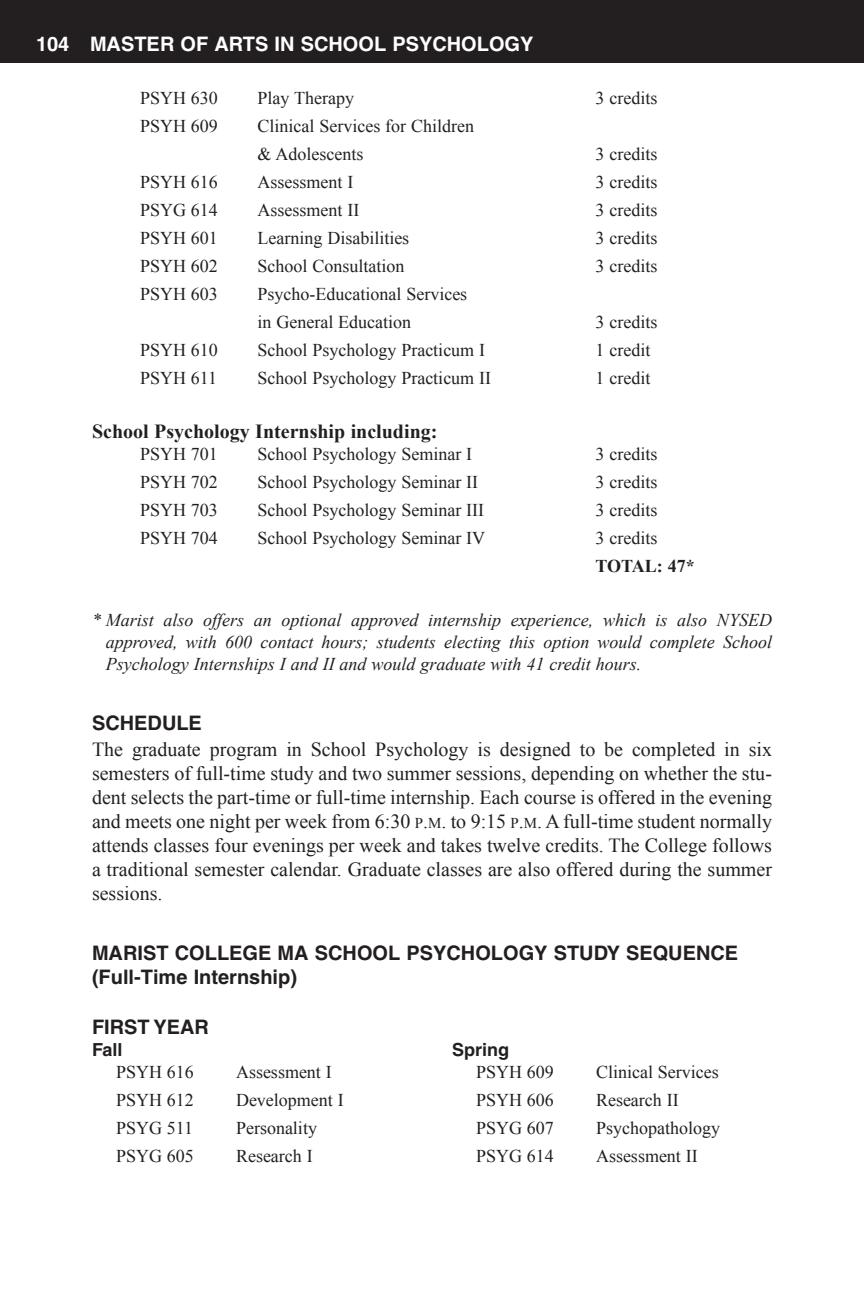
<style>
.page{position:relative;width:864px;height:1296px;background:#fff}
.page>*{position:absolute;margin:0;border:0;box-sizing:border-box;transform-origin:0 0}
.First_Paragraph{font:20px/24px "Times New Roman";color:#231f20;text-align:justify}
.B_Head_-_caps{font:700 20px "Helvetica";color:#231f20}
.First_Paragraph-2{font:700 20px "Times New Roman";color:#231f20}
.t1{font:700 20px "Helvetica";color:#fff}
.C_Head_-_U___L{font:700 20px "Helvetica";color:#231f20}
.Course_Credit_Listin{font:18px "Times New Roman";color:#231f20}
.First_Paragraph-3{font:italic 18px/22px "Times New Roman";color:#231f20;text-align:justify}
.t2{font:700 18px "Helvetica";color:#231f20}
.Course_Credit_Listin-2{font:700 18px "Times New Roman";color:#231f20}
.s1{font-size:15px}
</style>
<div class="page">
<div style="left:0;top:0;width:864px;height:63px;background:#231f20"></div>
<p class="t1" style="left:36px;top:32px;width:499px">104 MASTER OF ARTS IN SCHOOL PSYCHOLOGY</p>
<p class="Course_Credit_Listin" style="left:140px;top:86px;width:79px">PSYH 630</p>
<p class="Course_Credit_Listin" style="left:257px;top:86px;width:98px">Play Therapy</p>
<p class="Course_Credit_Listin" style="left:595px;top:86px;width:63px">3 credits</p>
<p class="Course_Credit_Listin" style="left:140px;top:114px;width:79px">PSYH 609</p>
<p class="Course_Credit_Listin" style="left:257px;top:114px;width:218px">Clinical Services for Children</p>
<p class="Course_Credit_Listin" style="left:257px;top:142px;width:107px">&amp; Adolescents</p>
<p class="Course_Credit_Listin" style="left:595px;top:142px;width:63px">3 credits</p>
<p class="Course_Credit_Listin" style="left:140px;top:170px;width:79px">PSYH 616</p>
<p class="Course_Credit_Listin" style="left:257px;top:170px;width:97px">Assessment I</p>
<p class="Course_Credit_Listin" style="left:595px;top:170px;width:63px">3 credits</p>
<p class="Course_Credit_Listin" style="left:140px;top:198px;width:79px">PSYG 614</p>
<p class="Course_Credit_Listin" style="left:257px;top:198px;width:103px">Assessment II</p>
<p class="Course_Credit_Listin" style="left:595px;top:198px;width:63px">3 credits</p>
<p class="Course_Credit_Listin" style="left:140px;top:226px;width:79px">PSYH 601</p>
<p class="Course_Credit_Listin" style="left:257px;top:226px;width:153px">Learning Disabilities</p>
<p class="Course_Credit_Listin" style="left:595px;top:226px;width:63px">3 credits</p>
<p class="Course_Credit_Listin" style="left:140px;top:254px;width:79px">PSYH 602</p>
<p class="Course_Credit_Listin" style="left:257px;top:254px;width:148px">School Consultation</p>
<p class="Course_Credit_Listin" style="left:595px;top:254px;width:63px">3 credits</p>
<p class="Course_Credit_Listin" style="left:140px;top:282px;width:79px">PSYH 603</p>
<p class="Course_Credit_Listin" style="left:257px;top:282px;width:211px">Psycho-Educational Services</p>
<p class="Course_Credit_Listin" style="left:257px;top:310px;width:155px">in General Education</p>
<p class="Course_Credit_Listin" style="left:595px;top:310px;width:63px">3 credits</p>
<p class="Course_Credit_Listin" style="left:140px;top:338px;width:79px">PSYH 610</p>
<p class="Course_Credit_Listin" style="left:257px;top:338px;width:229px">School Psychology Practicum I</p>
<p class="Course_Credit_Listin" style="left:595px;top:338px;width:56px">1 credit</p>
<p class="Course_Credit_Listin" style="left:140px;top:366px;width:79px">PSYH 611</p>
<p class="Course_Credit_Listin" style="left:257px;top:366px;width:235px">School Psychology Practicum II</p>
<p class="Course_Credit_Listin" style="left:595px;top:366px;width:56px">1 credit</p>
<p class="First_Paragraph-2" style="left:92px;top:418px;width:347px">School Psychology Internship including:</p>
<p class="Course_Credit_Listin" style="left:140px;top:442px;width:79px">PSYH 701</p>
<p class="Course_Credit_Listin" style="left:257px;top:442px;width:216px">School Psychology Seminar I</p>
<p class="Course_Credit_Listin" style="left:595px;top:442px;width:63px">3 credits</p>
<p class="Course_Credit_Listin" style="left:140px;top:470px;width:79px">PSYH 702</p>
<p class="Course_Credit_Listin" style="left:257px;top:470px;width:222px">School Psychology Seminar II</p>
<p class="Course_Credit_Listin" style="left:595px;top:470px;width:63px">3 credits</p>
<p class="Course_Credit_Listin" style="left:140px;top:498px;width:79px">PSYH 703</p>
<p class="Course_Credit_Listin" style="left:257px;top:498px;width:228px">School Psychology Seminar III</p>
<p class="Course_Credit_Listin" style="left:595px;top:498px;width:63px">3 credits</p>
<p class="Course_Credit_Listin" style="left:140px;top:526px;width:79px">PSYH 704</p>
<p class="Course_Credit_Listin" style="left:257px;top:526px;width:229px">School Psychology Seminar IV</p>
<p class="Course_Credit_Listin" style="left:595px;top:526px;width:63px">3 credits</p>
<p class="Course_Credit_Listin-2" style="left:595px;top:554px;width:101px">TOTAL: 47*</p>
<p class="First_Paragraph-3" style="left:106px;top:609px;width:668px;text-indent:-14px">* Marist also offers an optional approved internship experience, which is also NYSED approved, with 600 contact hours; students electing this option would complete School Psychology Internships I and II and would graduate with 41 credit hours.</p>
<p class="B_Head_-_caps" style="left:92px;top:711px;width:15px">SCHE</p>
<p class="B_Head_-_caps" style="left:148px;top:711px;width:42px">DULE</p>
<p class="First_Paragraph" style="left:92px;top:737px;width:682px">The graduate program in School Psychology is designed to be completed in six semesters of full-time study and two summer sessions, depending on whether the stu&shy;dent selects the part-time or full-time internship. Each course is offered in the evening and meets one night per week from 6:30 <span class="s1">P</span>.<span class="s1">M</span>. to 9:15 <span class="s1">P</span>.<span class="s1">M</span>. A full-time student normally attends classes four evenings per week and takes twelve credits. The College follows a traditional semester calendar. Graduate classes are also offered during the summer sessions.</p>
<p class="B_Head_-_caps" style="left:92px;top:941px;width:30px">MARIST</p>
<p class="B_Head_-_caps" style="left:175px;top:941px;width:15px">COLLEGE</p>
<p class="B_Head_-_caps" style="left:278px;top:941px;width:53px">MA SCHOOL</p>
<p class="B_Head_-_caps" style="left:406px;top:941px;width:15px">PSYCHOLOGY</p>
<p class="B_Head_-_caps" style="left:554px;top:941px;width:144px">STUDY SEQUENCE</p>
<p class="B_Head_-_caps" style="left:92px;top:965px;width:207px">(FULL-TIME INTERNSHIP)</p>
<p class="C_Head_-_U___L" style="left:92px;top:1015px;width:13px">FIRST</p>
<p class="C_Head_-_U___L" style="left:154px;top:1015px;width:15px">YEAR</p>
<p class="t2" style="left:92px;top:1039px;width:32px">FALL</p>
<p class="t2" style="left:452px;top:1039px;width:59px">SPRING</p>
<p class="Course_Credit_Listin" style="left:116px;top:1060px;width:79px">PSYH 616</p>
<p class="Course_Credit_Listin" style="left:236px;top:1060px;width:97px">Assessment I</p>
<p class="Course_Credit_Listin" style="left:476px;top:1060px;width:79px">PSYH 609</p>
<p class="Course_Credit_Listin" style="left:596px;top:1060px;width:124px">Clinical Services</p>
<p class="Course_Credit_Listin" style="left:116px;top:1088px;width:79px">PSYH 612</p>
<p class="Course_Credit_Listin" style="left:236px;top:1088px;width:109px">Development I</p>
<p class="Course_Credit_Listin" style="left:476px;top:1088px;width:79px">PSYH 606</p>
<p class="Course_Credit_Listin" style="left:596px;top:1088px;width:84px">Research II</p>
<p class="Course_Credit_Listin" style="left:116px;top:1116px;width:79px">PSYG 511</p>
<p class="Course_Credit_Listin" style="left:236px;top:1116px;width:82px">Personality</p>
<p class="Course_Credit_Listin" style="left:476px;top:1116px;width:79px">PSYG 607</p>
<p class="Course_Credit_Listin" style="left:596px;top:1116px;width:126px">Psychopathology</p>
<p class="Course_Credit_Listin" style="left:116px;top:1144px;width:79px">PSYG 605</p>
<p class="Course_Credit_Listin" style="left:236px;top:1144px;width:78px">Research I</p>
<p class="Course_Credit_Listin" style="left:476px;top:1144px;width:79px">PSYG 614</p>
<p class="Course_Credit_Listin" style="left:596px;top:1144px;width:103px">Assessment II</p>
</div>
